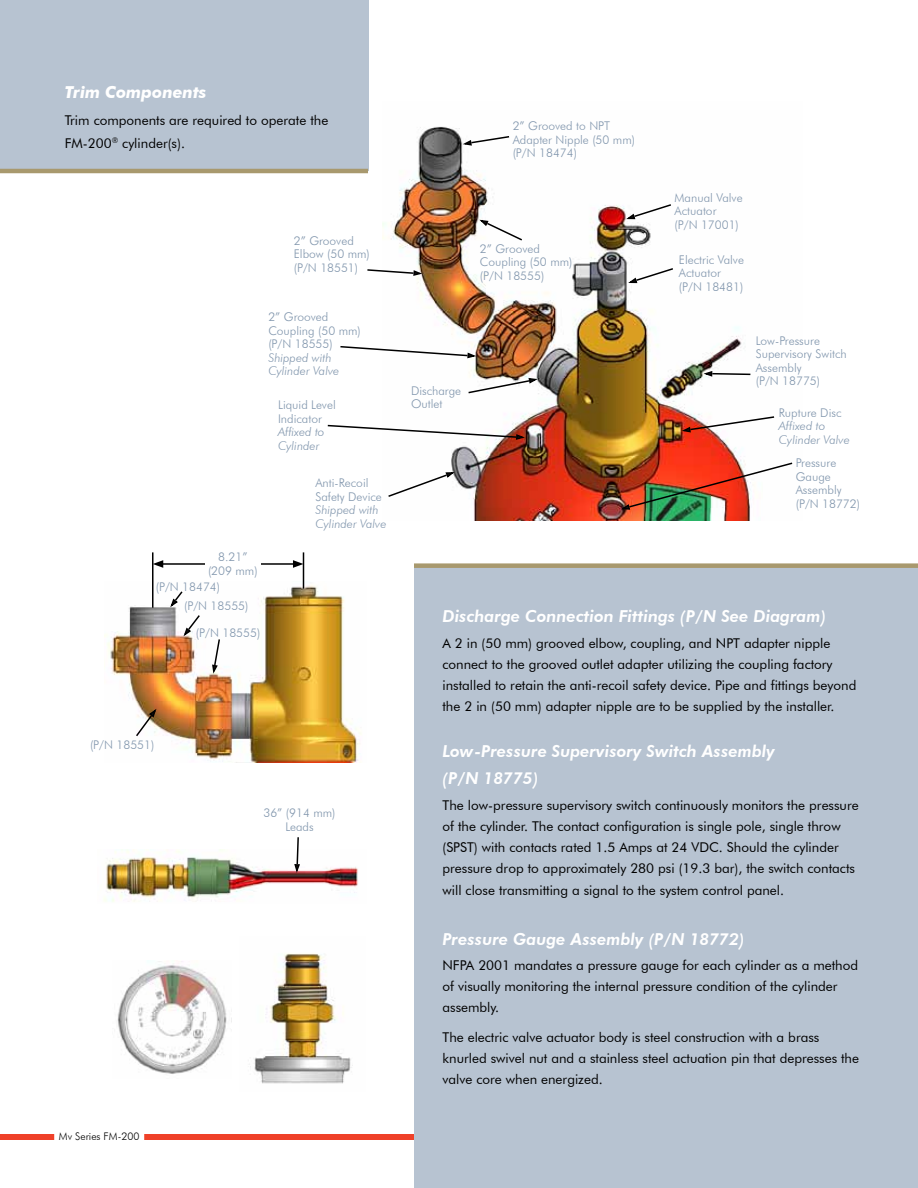
<style>
.page{position:relative;width:918px;height:1188px;background:#fff}
.page>*{position:absolute;margin:0;border:0;box-sizing:border-box;transform-origin:0 0}
.t1{font:italic 800 16.5px/27px "Futura BT";color:#fff}
.t2{font:italic 700 16.5px "Futura BT";color:#fff}
.t3{font:13.5px/21px "Futura BT";color:#000}
.t4{font:300 12px/13.5px "Futura BT";color:#8196ad}
.t5{font:italic 300 12px/13.5px "Futura BT";color:#8196ad}
.t6{font:300 10.5px "Futura BT";color:#000}
</style>
<div class="page">
<div style="left:0;top:1134px;width:918px;height:6px;background:#ef4129"></div>
<div style="left:0;top:0;width:368px;height:171px;background:#b7c3d1"></div>
<div style="left:414px;top:566px;width:504px;height:622px;background:#b7c3d1"></div>
<img style="left:117px;top:960px;width:115px;height:114px">
<img style="left:382px;top:126px;width:368px;height:394px">
<svg style="left:626px;top:203px;width:47px;height:17px"></svg>
<svg style="left:628px;top:267px;width:47px;height:17px"></svg>
<svg style="left:682px;top:415px;width:93px;height:18px"></svg>
<svg style="left:467px;top:377px;width:70px;height:17px"></svg>
<svg style="left:327px;top:424px;width:197px;height:17px"></svg>
<img style="left:621px;top:461px;width:172px;height:50px">
<svg style="left:340px;top:345px;width:136px;height:14px"></svg>
<svg style="left:704px;top:370px;width:47px;height:8px"></svg>
<svg style="left:479px;top:219px;width:45px;height:23px"></svg>
<svg style="left:463px;top:135px;width:48px;height:12px"></svg>
<svg style="left:367px;top:268px;width:55px;height:9px"></svg>
<svg style="left:387px;top:471px;width:68px;height:27px"></svg>
<img style="left:250px;top:953px;width:103px;height:131px">
<img style="left:104px;top:850px;width:254px;height:52px">
<svg style="left:293px;top:837px;width:8px;height:35px"></svg>
<img style="left:104px;top:581px;width:257px;height:181px">
<svg style="left:183px;top:614px;width:18px;height:23px"></svg>
<svg style="left:211px;top:638px;width:10px;height:35px"></svg>
<svg style="left:135px;top:709px;width:22px;height:29px"></svg>
<svg style="left:170px;top:590px;width:14px;height:17px"></svg>
<hr style="left:152px;top:552px;width:2px;height:56px;background:#000">
<hr style="left:303px;top:552px;width:1px;height:37px;background:#000">
<hr style="left:161px;top:563px;width:134px;height:2px;background:#000">
<svg style="left:153px;top:560px;width:10px;height:8px"></svg>
<svg style="left:293px;top:560px;width:10px;height:8px"></svg>
<div style="left:205px;top:548px;width:56px;height:31px;background:#fff"></div>
<div style="left:414px;top:563px;width:504px;height:5px;background:#a8996e"></div>
<hr style="left:0;top:169px;width:368px;height:4px;background:#a8996e">
<div style="left:55px;top:1131px;width:88px;height:13px;background:#fff"></div>
<p class="t2" style="left:65px;top:82px;width:143px">Trim Components</p>
<p class="t3" style="left:65px;top:109px;width:265px;line-height:22.5px">Trim components are required to operate the<br>FM-200<sup>®</sup> cylinder(s).</p>
<p class="t4" style="left:513px;top:119px;width:124px">2” Grooved to NPT<br>Adapter Nipple (50 mm) (P/N 18474)</p>
<p class="t4" style="left:294px;top:234px;width:78px">2” Grooved<br>Elbow (50 mm) (P/N 18551)</p>
<p class="t4" style="left:480px;top:241px;width:94px">2” Grooved<br>Coupling (50 mm) (P/N 18555)</p>
<p class="t4" style="left:208px;top:550px;width:51px;text-align:center">8.21” (209 mm)</p>
<p class="t4" style="left:268px;top:310px;width:94px">2” Grooved<br>Coupling (50 mm) (P/N 18555)</p>
<p class="t5" style="left:268px;top:351px;width:73px">Shipped with<br>Cylinder Valve</p>
<p class="t4" style="left:278px;top:398px;width:59px">Liquid Level<br>Indicator</p>
<p class="t5" style="left:278px;top:425px;width:48px">Affixed to<br>Cylinder</p>
<p class="t4" style="left:315px;top:476px;width:68px">Anti-Recoil<br>Safety Device</p>
<p class="t5" style="left:315px;top:503px;width:73px">Shipped with<br>Cylinder Valve</p>
<p class="t4" style="left:411px;top:384px;width:52px">Discharge<br>Outlet</p>
<p class="t4" style="left:675px;top:191px;width:70px">Manual Valve<br>Actuator<br>(P/N 17001)</p>
<p class="t4" style="left:679px;top:252px;width:67px">Electric Valve<br>Actuator (P/N 18481)</p>
<p class="t4" style="left:756px;top:334px;width:92px">Low-Pressure<br>Supervisory Switch<br>Assembly<br>(P/N 18775)</p>
<p class="t4" style="left:779px;top:406px;width:64px">Rupture Disc</p>
<p class="t5" style="left:779px;top:419px;width:73px">Affixed to<br>Cylinder Valve</p>
<p class="t4" style="left:796px;top:456px;width:66px">Pressure<br>Gauge<br>Assembly (P/N 18772)</p>
<p class="t4" style="left:184px;top:577px;width:66px;line-height:19.5px;text-indent:-28px">(P/N 18474)<br>(P/N 18555)</p>
<p class="t4" style="left:90px;top:738px;width:66px">(P/N 18551)</p>
<p class="t4" style="left:196px;top:626px;width:66px">(P/N 18555)</p>
<p class="t4" style="left:263px;top:806px;width:74px;text-align:center">36” (914 mm)<br>Leads</p>
<p class="t6" style="left:59px;top:1130px;width:82px">Mv Series FM-200</p>
<p class="t1" style="left:442px;top:603px;width:385px">Discharge Connection Fittings (P/N See Diagram)</p>
<p class="t3" style="left:442px;top:633px;width:415px">A 2 in (50 mm) grooved elbow, coupling, and NPT adapter nipple connect to the grooved outlet adapter utilizing the coupling factory installed to retain the anti-recoil safety device. Pipe and fittings beyond the 2 in (50 mm) adapter nipple are to be supplied by the installer.</p>
<p class="t1" style="left:442px;top:738px;width:334px">Low-Pressure Supervisory Switch Assembly (P/N 18775)</p>
<p class="t3" style="left:442px;top:795px;width:418px">The low-pressure supervisory switch continuously monitors the pressure of the cylinder. The contact configuration is single pole, single throw (SPST) with contacts rated 1.5 Amps at 24 VDC. Should the cylinder pressure drop to approximately 280 psi (19.3 bar), the switch contacts</p>
<p class="t3" style="left:442px;top:880px;width:343px">will close transmitting a signal to the system control panel.</p>
<p class="t1" style="left:442px;top:926px;width:303px">Pressure Gauge Assembly (P/N 18772)</p>
<p class="t3" style="left:442px;top:955px;width:417px">NFPA 2001 mandates a pressure gauge for each cylinder as a method of visually monitoring the internal pressure condition of the cylinder assembly.</p>
<p class="t3" style="left:442px;top:1027px;width:418px">The electric valve actuator body is steel construction with a brass knurled swivel nut and a stainless steel actuation pin that depresses the valve core when energized.</p>
</div>
